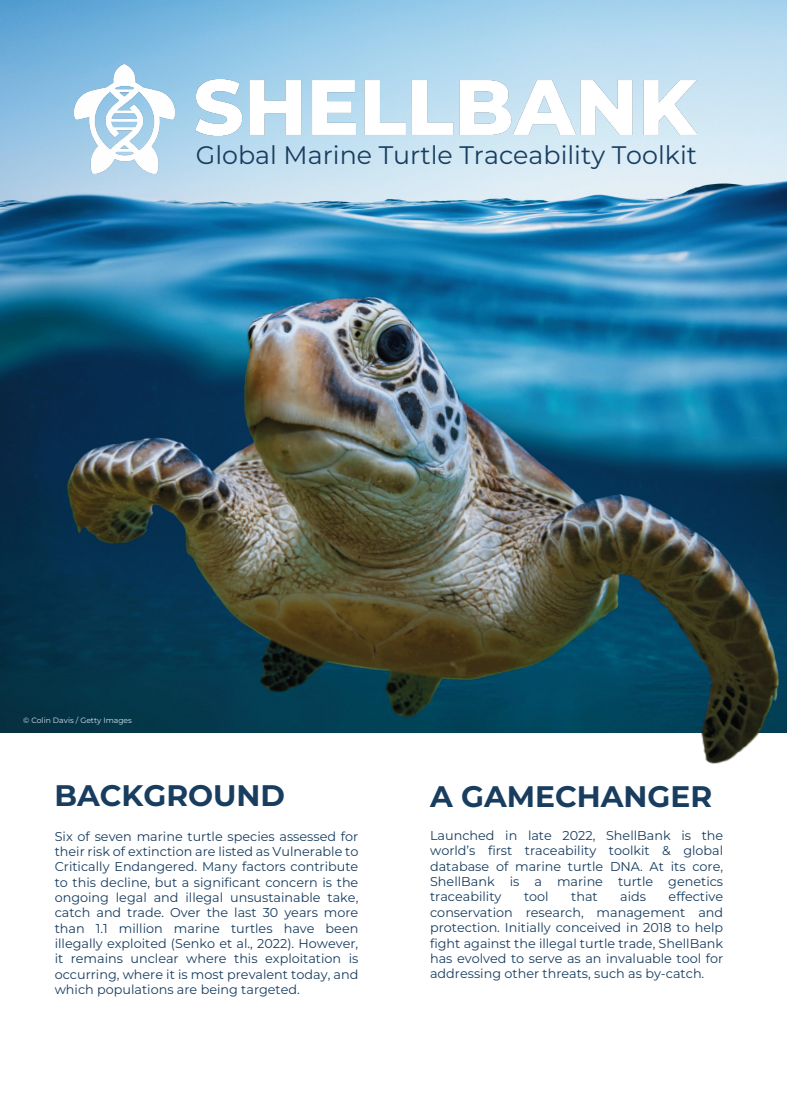
<style>
.page{position:relative;width:787px;height:1096px;background:#fff}
.page>*{position:absolute;margin:0;border:0;box-sizing:border-box;transform-origin:0 0}
.t1{font:700 29.62px "Montserrat";color:#183d5f}
.t2{font:25.25px "Montserrat";color:#183d5f}
.t3{font:12.75px/15.4px "Montserrat";color:#183d5f;text-align:justify}
.t4{font:7.62px "Montserrat";color:#d5e4f1}
</style>
<div class="page">
<img style="left:0;top:0;width:787px;height:733px">
<img style="left:30px;top:227px;width:756px;height:537px">
<img style="left:75px;top:64px;width:99px;height:109px">
<img style="left:196px;top:79px;width:501px;height:57px">
<h2 class="t2" style="left:196px;top:138px;width:503px">Global Marine Turtle Traceability Toolkit</h2>
<p class="t4" style="left:23px;top:715px;width:110px">© Colin Davis / Getty Images</p>
<h1 class="t1" style="left:54px;top:776px;width:232px">BACKGROUND</h1>
<h1 class="t1" style="left:430px;top:776px;width:284px">A GAMECHANGER</h1>
<p class="t3" style="left:55px;top:828px;width:305px">Six of seven marine turtle species assessed for their risk of extinction are listed as Vulnerable to Critically Endangered. Many factors contribute to this decline, but a significant concern is the ongoing legal and illegal unsustainable take, catch and trade. Over the last 30 years more than 1.1 million marine turtles have been illegally exploited (Senko et al., 2022). However, it remains unclear where this exploitation is occurring, where it is most prevalent today, and which populations are being targeted.</p>
<p class="t3" style="left:430px;top:827px;width:295px">Launched in late 2022, ShellBank is the world’s first traceability toolkit &amp; global database of marine turtle DNA. At its core, ShellBank is a marine turtle genetics traceability</p>
<p class="t3" style="left:430px;top:888px;width:295px;text-indent:238px">effective conservation research, management and protection. Initially conceived in 2018 to help fight against the illegal turtle trade, ShellBank has evolved to serve as an invaluable tool for addressing other threats, such as by-catch.</p>
<p class="t3" style="left:524px;top:888px;width:26px">tool</p>
<p class="t3" style="left:571px;top:888px;width:28px">that</p>
<p class="t3" style="left:620px;top:888px;width:27px">aids</p>
</div>
